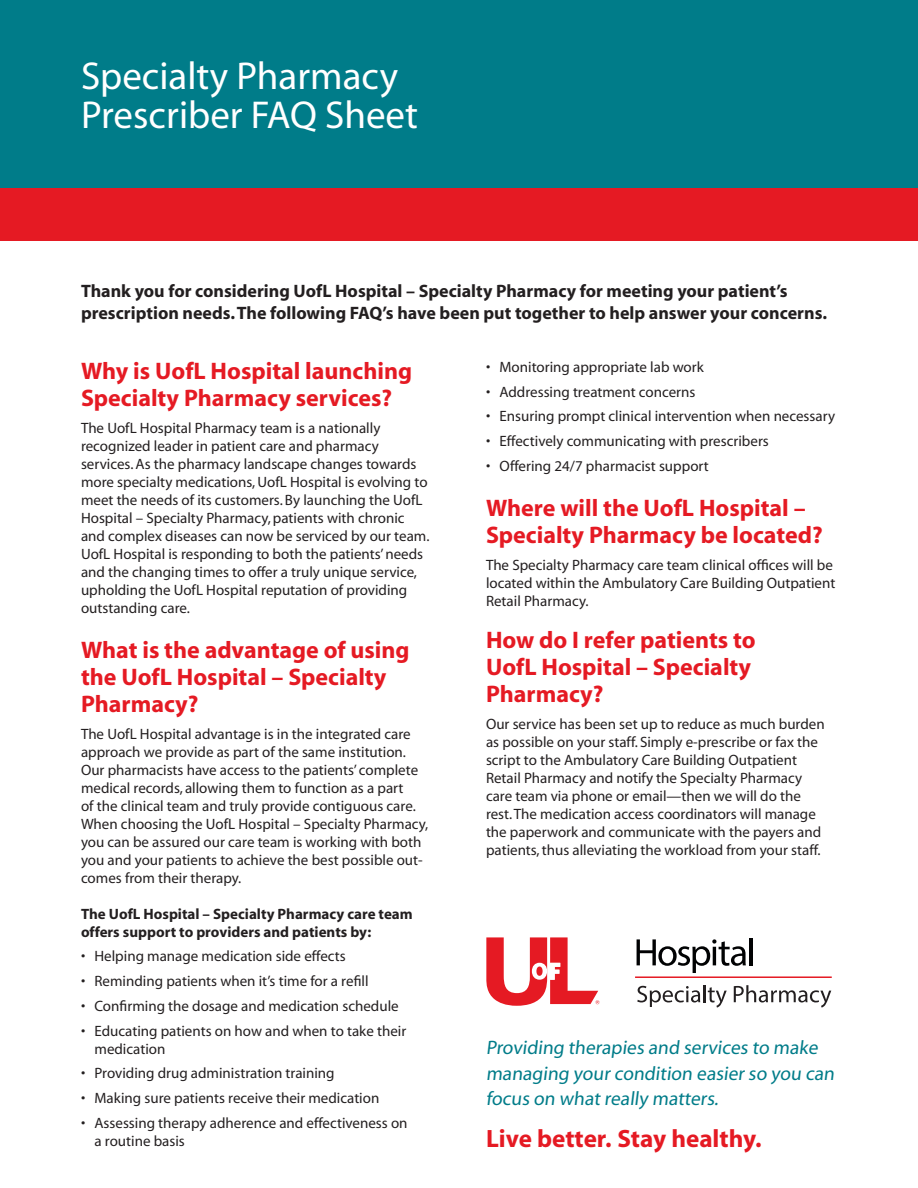
<style>
.page{position:relative;width:918px;height:1188px;background:#fff}
.page>*{position:absolute;margin:0;border:0;box-sizing:border-box;transform-origin:0 0}
.t1{font:39px/39px "Myriad MM 400 600";color:#fff}
.t2{font:25.2px "Myriad MM 700 600";color:#e51a23}
.t3{font:24px/27px "Myriad MM 700 600";color:#e51a23}
.t4{font:19.5px/25.5px "Myriad MM 400 600";color:#007c89}
.t5{font:18px/21.6px "Myriad MM 700 600";color:#231f20}
.t6{font:15px/18px "Myriad MM 400 600";color:#231f20}
.t7{font:15px/18px "Myriad MM 700 600";color:#231f20}
</style>
<div class="page">
<div style="left:0;top:0;width:918px;height:202px;background:#007c89"></div>
<div style="left:0;top:188px;width:918px;height:53px;background:#e51a23"></div>
<svg style="left:637px;top:939px;width:109px;height:34px"></svg>
<hr style="left:749px;top:938px;width:3px;height:27px;background:#010203">
<svg style="left:486px;top:937px;width:114px;height:69px"></svg>
<hr style="left:635px;top:976px;width:197px;height:2px;background:#e51a23">
<svg style="left:637px;top:986px;width:63px;height:21px"></svg>
<hr style="left:703px;top:985px;width:3px;height:17px;background:#231f20">
<svg style="left:708px;top:987px;width:19px;height:21px"></svg>
<svg style="left:734px;top:985px;width:97px;height:23px"></svg>
<h1 class="t1" style="left:81px;top:58px;width:339px">Specialty Pharmacy<br>Prescriber FAQ Sheet</h1>
<p class="t5" style="left:81px;top:281px;width:748px">Thank you for considering UofL Hospital – Specialty Pharmacy for meeting your patient’s prescription needs. The following FAQ’s have been put together to help answer your concerns.</p>
<h3 class="t3" style="left:81px;top:358px;width:333px">Why is UofL Hospital launching<br>Specialty Pharmacy services?</h3>
<p class="t6" style="left:81px;top:419px;width:350px">The UofL Hospital Pharmacy team is a nationally recognized leader in patient care and pharmacy services. As the pharmacy landscape changes towards more specialty medications, UofL Hospital is evolving to meet the needs of its customers. By launching the UofL Hospital – Specialty Pharmacy, patients with chronic and complex diseases can now be serviced by our team.<br>UofL Hospital is responding to both the patients’ needs and the changing times to offer a truly unique service, upholding the UofL Hospital reputation of providing outstanding care.</p>
<h3 class="t3" style="left:81px;top:637px;width:330px">What is the advantage of using the UofL Hospital – Specialty<br>Pharmacy?</h3>
<p class="t6" style="left:81px;top:725px;width:349px">The UofL Hospital advantage is in the integrated care approach we provide as part of the same institution.<br>Our pharmacists have access to the patients’ complete medical records, allowing them to function as a part<br>of the clinical team and truly provide contiguous care.<br>When choosing the UofL Hospital – Specialty Pharmacy, you can be assured our care team is working with both you and your patients to achieve the best possible out&shy;comes from their therapy.</p>
<p class="t7" style="left:81px;top:905px;width:333px">The UofL Hospital – Specialty Pharmacy care team offers support to providers and patients by:</p>
<p class="t6" style="left:81px;top:948px;width:266px">• Helping manage medication side effects</p>
<p class="t6" style="left:81px;top:973px;width:289px">• Reminding patients when it’s time for a refill</p>
<p class="t6" style="left:81px;top:998px;width:319px">• Confirming the dosage and medication schedule</p>
<p class="t6" style="left:94px;top:1022px;width:313px;text-indent:-14px">• Educating patients on how and when to take their medication</p>
<p class="t6" style="left:81px;top:1065px;width:255px">• Providing drug administration training</p>
<p class="t6" style="left:81px;top:1090px;width:300px">• Making sure patients receive their medication</p>
<p class="t6" style="left:94px;top:1115px;width:315px;text-indent:-14px">• Assessing therapy adherence and effectiveness on a routine basis</p>
<p class="t6" style="left:486px;top:359px;width:219px">• Monitoring appropriate lab work</p>
<p class="t6" style="left:486px;top:383px;width:211px">• Addressing treatment concerns</p>
<p class="t6" style="left:486px;top:408px;width:351px">• Ensuring prompt clinical intervention when necessary</p>
<p class="t6" style="left:486px;top:433px;width:284px">• Effectively communicating with prescribers</p>
<p class="t6" style="left:486px;top:458px;width:224px">• Offering 24/7 pharmacist support</p>
<h3 class="t3" style="left:486px;top:495px;width:338px">Where will the UofL Hospital –<br>Specialty Pharmacy be located?</h3>
<p class="t6" style="left:486px;top:557px;width:351px">The Specialty Pharmacy care team clinical offices will be located within the Ambulatory Care Building Outpatient<br>Retail Pharmacy.</p>
<h3 class="t3" style="left:486px;top:627px;width:271px">How do I refer patients to<br>UofL Hospital – Specialty<br>Pharmacy?</h3>
<p class="t6" style="left:486px;top:716px;width:340px">Our service has been set up to reduce as much burden as possible on your staff. Simply e-prescribe or fax the script to the Ambulatory Care Building Outpatient Retail Pharmacy and notify the Specialty Pharmacy care team via phone or email—then we will do the rest. The medication access coordinators will manage the paperwork and communicate with the payers and patients, thus alleviating the workload from your staff.</p>
<h3 class="t4" style="left:486px;top:1036px;width:352px">Providing therapies and services to make managing your condition easier so you can focus on what really matters.</h3>
<h2 class="t2" style="left:486px;top:1127px;width:277px">Live better. Stay healthy.</h2>
</div>
